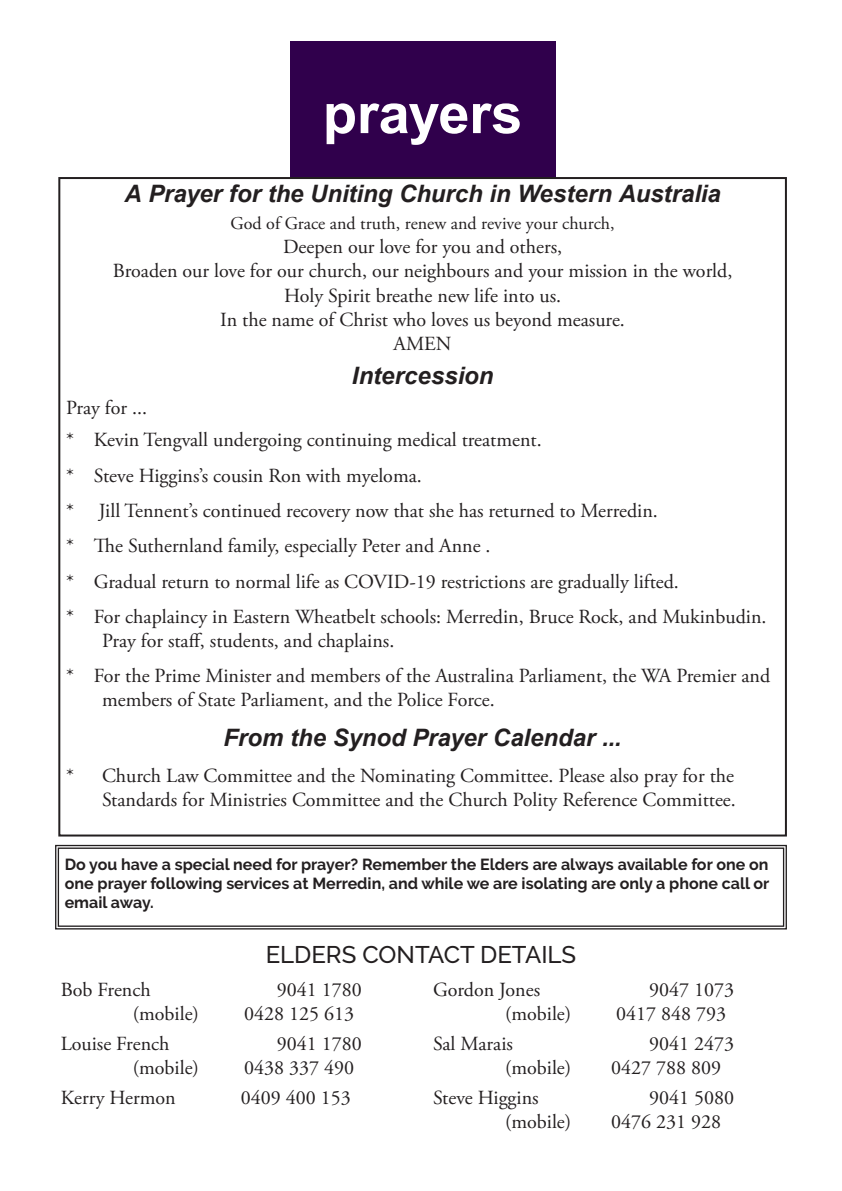
<style>
.page{position:relative;width:842px;height:1191px;background:#fff}
.page>*{position:absolute;margin:0;border:0;box-sizing:border-box;transform-origin:0 0}
.t1{font:700 56px "Arial";letter-spacing:-.005em;color:#fff}
.Small_italic_title{font:italic 700 24px "Arial";letter-spacing:-.005em;color:#231f20}
.t2{font:500 24px "Raleway";color:#231f20}
.Body_text{font:20px/24px "Adobe Garamond Pro";color:#231f20}
.contacts_name{font:20px "Adobe Garamond Pro";color:#231f20}
.contacts_mobile{font:20px "Adobe Garamond Pro";color:#231f20}
.Body_text-2{font:18px "Adobe Garamond Pro";color:#231f20}
.t3{font:700 16px/19.2px "Raleway";color:#231f20;text-align:justify}
</style>
<div class="page">
<div style="left:290px;top:41px;width:265px;height:143px;background:#30004c"></div>
<div style="left:59px;top:178px;width:727px;height:657px;background:#fff"></div>
<svg style="left:55px;top:844px;width:732px;height:86px"></svg>
<div style="left:58px;top:847px;width:726px;height:80px;border:1px solid #231f20"></div>
<p class="t1" style="left:323px;top:74px;width:201px">prayers</p>
<p class="Small_italic_title" style="left:124px;top:178px;width:598px">A Prayer for the Uniting Church in Western Australia</p>
<p class="Body_text-2" style="left:231px;top:213px;width:386px">God of Grace and truth, renew and revive your church,</p>
<p class="Body_text" style="left:283px;top:236px;width:280px">Deepen our love for you and others,</p>
<p class="Body_text" style="left:113px;top:260px;width:621px">Broaden our love for our church, our neighbours and your mission in the world,</p>
<p class="Body_text" style="left:284px;top:284px;width:279px">Holy Spirit breathe new life into us.</p>
<p class="Body_text" style="left:220px;top:308px;width:406px">In the name of Christ who loves us beyond measure.</p>
<p class="Body_text" style="left:394px;top:332px;width:60px">AMEN</p>
<p class="Small_italic_title" style="left:352px;top:359px;width:143px">Intercession</p>
<p class="Body_text" style="left:66px;top:396px;width:83px">Pray for ...</p>
<p class="Body_text" style="left:66px;top:428px;width:477px">* Kevin Tengvall undergoing continuing medical treatment.</p>
<p class="Body_text" style="left:66px;top:464px;width:357px">* Steve Higgins’s cousin Ron with myeloma.</p>
<p class="Body_text" style="left:66px;top:499px;width:593px">* Jill Tennent’s continued recovery now that she has returned to Merredin.</p>
<p class="Body_text" style="left:66px;top:534px;width:426px">* The Suthernland family, especially Peter and Anne .</p>
<p class="Body_text" style="left:66px;top:570px;width:614px">* Gradual return to normal life as COVID-19 restrictions are gradually lifted.</p>
<p class="Body_text" style="left:102px;top:605px;width:666px;text-indent:-36px">* For chaplaincy in Eastern Wheatbelt schools: Merredin, Bruce Rock, and Mukinbudin.<br>Pray for staff, students, and chaplains.</p>
<p class="Body_text" style="left:102px;top:664px;width:670px;text-indent:-36px">* For the Prime Minister and members of the Australina Parliament, the WA Premier and members of State Parliament, and the Police Force.</p>
<p class="Small_italic_title" style="left:224px;top:722px;width:400px">From the Synod Prayer Calendar ...</p>
<p class="Body_text" style="left:66px;top:764px;width:671px;text-align:right">* Church Law Committee and the Nominating Committee. Please also pray for the<br>Standards for Ministries Committee and the Church Polity Reference Committee.</p>
<p class="t3" style="left:65px;top:854px;width:706px">Do you have a special need for prayer? Remember the Elders are always available for one on one prayer following services at Merredin, and while we are isolating are only a phone call or email away.</p>
<p class="t2" style="left:266px;top:940px;width:312px">ELDERS CONTACT DETAILS</p>
<p class="contacts_name" style="left:61px;top:978px;width:92px">Bob French</p>
<p class="contacts_name" style="left:277px;top:978px;width:86px">9041 1780</p>
<p class="contacts_mobile" style="left:133px;top:1002px;width:68px">(mobile)</p>
<p class="contacts_mobile" style="left:244px;top:1002px;width:112px">0428 125 613</p>
<p class="contacts_name" style="left:61px;top:1031px;width:110px">Louise French</p>
<p class="contacts_name" style="left:277px;top:1031px;width:86px">9041 1780</p>
<p class="contacts_mobile" style="left:133px;top:1055px;width:68px">(mobile)</p>
<p class="contacts_mobile" style="left:244px;top:1055px;width:112px">0438 337 490</p>
<p class="contacts_name" style="left:61px;top:1085px;width:116px">Kerry Hermon</p>
<p class="contacts_name" style="left:241px;top:1085px;width:111px">0409 400 153</p>
<p class="contacts_name" style="left:433px;top:978px;width:109px">Gordon Jones</p>
<p class="contacts_name" style="left:649px;top:978px;width:86px">9047 1073</p>
<p class="contacts_mobile" style="left:505px;top:1002px;width:68px">(mobile)</p>
<p class="contacts_mobile" style="left:616px;top:1002px;width:111px">0417 848 793</p>
<p class="contacts_name" style="left:433px;top:1031px;width:81px">Sal Marais</p>
<p class="contacts_name" style="left:649px;top:1031px;width:86px">9041 2473</p>
<p class="contacts_mobile" style="left:505px;top:1055px;width:68px">(mobile)</p>
<p class="contacts_mobile" style="left:611px;top:1055px;width:111px">0427 788 809</p>
<p class="contacts_name" style="left:433px;top:1085px;width:107px">Steve Higgins</p>
<p class="contacts_name" style="left:649px;top:1085px;width:86px">9041 5080</p>
<p class="contacts_mobile" style="left:505px;top:1109px;width:68px">(mobile)</p>
<p class="contacts_mobile" style="left:611px;top:1109px;width:111px">0476 231 928</p>
</div>
